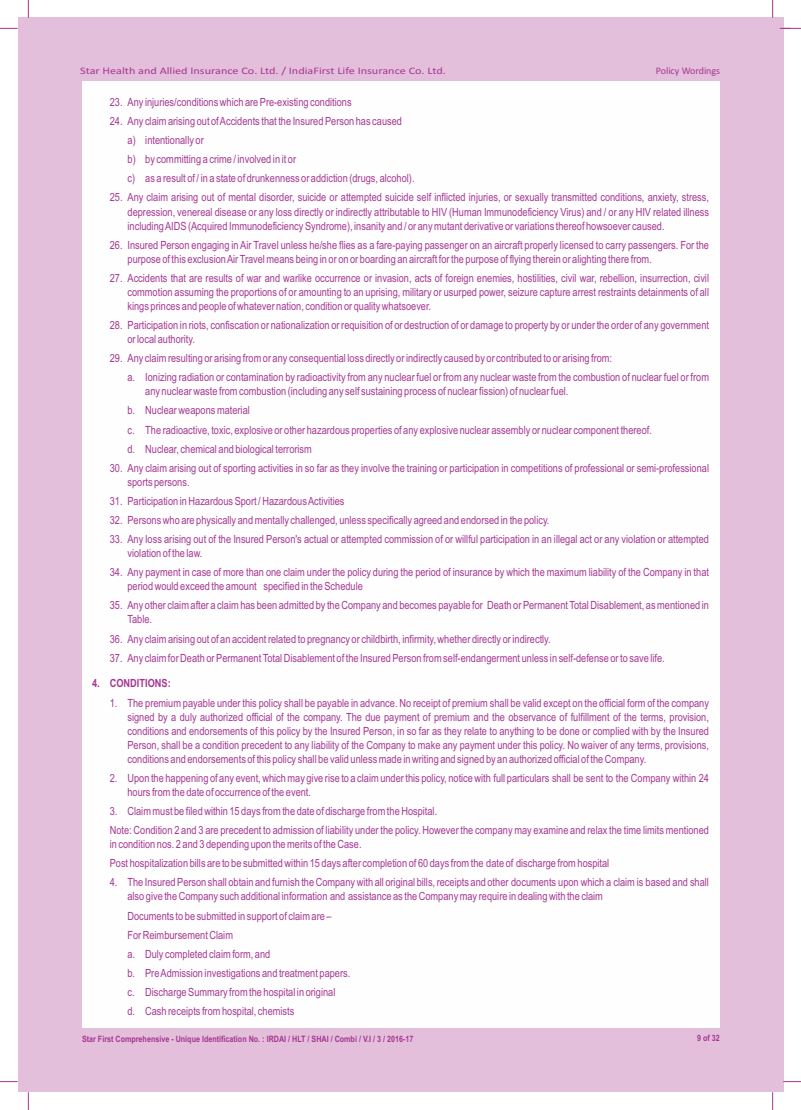
<style>
.page{position:relative;width:801px;height:1110px;background:#fff}
.page>*{position:absolute;margin:0;border:0;box-sizing:border-box;transform-origin:0 0}
.t1{font:11.25px/14px "Arial Narrow";color:#a53692}
.t2{font:700 11.25px "Arial Narrow";color:#a53692}
.t3{font:10px "Calibri";color:#a53692;scale:1.22 1}
.t4{font:10px "Calibri";color:#a53692}
.t5{font:700 8.75px "Arial Narrow";color:#a53692}
</style>
<div class="page">
<div style="left:18px;top:18px;width:765px;height:1073px;background:#e4bfdc"></div>
<div style="left:81px;top:81px;width:638px;height:947px;background:#fefefe"></div>
<svg style="left:0;top:28px;width:18px;height:1px"></svg>
<svg style="left:780px;top:28px;width:21px;height:1px"></svg>
<svg style="left:28px;top:0;width:1px;height:18px"></svg>
<svg style="left:772px;top:0;width:1px;height:18px"></svg>
<svg style="left:28px;top:1091px;width:1px;height:18px"></svg>
<svg style="left:772px;top:1091px;width:1px;height:18px"></svg>
<p class="t3" style="left:80px;top:67px;width:301px">Star Health and Allied Insurance Co. Ltd. / IndiaFirst Life Insurance Co. Ltd.</p>
<p class="t4" style="left:656px;top:66px;width:66px">Policy Wordings</p>
<p class="t1" style="left:110px;top:96px;width:243px">23. Any injuries/conditions which are Pre-existing conditions</p>
<p class="t1" style="left:128px;top:112px;width:288px;line-height:19.1px;text-indent:-18px">24. Any claim arising out of Accidents that the Insured Person has caused<br>a) intentionally or<br>b) by committing a crime / involved in it or<br>c) as a result of / in a state of drunkenness or addiction (drugs, alcohol).</p>
<p class="t1" style="left:128px;top:191px;width:583px;text-align:justify;text-indent:-18px">25. Any claim arising out of mental disorder, suicide or attempted suicide self inflicted injuries, or sexually transmitted conditions, anxiety, stress, depression, venereal disease or any loss directly or indirectly attributable to HIV (Human Immunodeficiency Virus) and / or any HIV related illness including AIDS (Acquired Immunodeficiency Syndrome), insanity and / or any mutant derivative or variations thereof howsoever caused.</p>
<p class="t1" style="left:128px;top:239px;width:583px;text-indent:-18px">26. Insured Person engaging in Air Travel unless he/she flies as a fare-paying passenger on an aircraft properly licensed to carry passengers. For the purpose of this exclusion Air Travel means being in or on or boarding an aircraft for the purpose of flying therein or alighting there from.</p>
<p class="t1" style="left:128px;top:272px;width:583px;text-align:justify;text-indent:-18px">27. Accidents that are results of war and warlike occurrence or invasion, acts of foreign enemies, hostilities, civil war, rebellion, insurrection, civil commotion assuming the proportions of or amounting to an uprising, military or usurped power, seizure capture arrest restraints detainments of all kings princes and people of whatever nation, condition or quality whatsoever.</p>
<p class="t1" style="left:127px;top:319px;width:583px;text-indent:-18px">28. Participation in riots, confiscation or nationalization or requisition of or destruction of or damage to property by or under the order of any government or local authority.</p>
<p class="t1" style="left:127px;top:349px;width:583px;line-height:19.1px;text-indent:-18px">29. Any claim resulting or arising from or any consequential loss directly or indirectly caused by or contributed to or arising from:<br>a. Ionizing radiation or contamination by radioactivity from any nuclear fuel or from any nuclear waste from the combustion of nuclear fuel or from</p>
<p class="t1" style="left:127px;top:382px;width:526px;line-height:19.1px;text-indent:18px">any nuclear waste from combustion (including any self sustaining process of nuclear fission) of nuclear fuel.<br>b. Nuclear weapons material<br>c. The radioactive, toxic, explosive or other hazardous properties of any explosive nuclear assembly or nuclear component thereof. d. Nuclear, chemical and biological terrorism</p>
<p class="t1" style="left:127px;top:461px;width:583px;text-indent:-18px">30. Any claim arising out of sporting activities in so far as they involve the training or participation in competitions of professional or semi-professional sports persons.</p>
<p class="t1" style="left:110px;top:495px;width:236px">31. Participation in Hazardous Sport / Hazardous Activities</p>
<p class="t1" style="left:110px;top:514px;width:441px">32. Persons who are physically and mentally challenged, unless specifically agreed and endorsed in the policy.</p>
<p class="t1" style="left:127px;top:533px;width:583px;text-indent:-18px">33. Any loss arising out of the Insured Person's actual or attempted commission of or willful participation in an illegal act or any violation or attempted violation of the law.</p>
<p class="t1" style="left:127px;top:566px;width:583px;text-indent:-18px">34. Any payment in case of more than one claim under the policy during the period of insurance by which the maximum liability of the Company in that period would exceed the amount specified in the Schedule</p>
<p class="t1" style="left:127px;top:599px;width:583px;text-indent:-18px">35. Any other claim after a claim has been admitted by the Company and becomes payable for Death or Permanent Total Disablement, as mentioned in<br>Table.</p>
<p class="t1" style="left:110px;top:632px;width:442px">36. Any claim arising out of an accident related to pregnancy or childbirth, infirmity, whether directly or indirectly.</p>
<p class="t1" style="left:110px;top:651px;width:556px">37. Any claim for Death or Permanent Total Disablement of the Insured Person from self-endangerment unless in self-defense or to save life.</p>
<p class="t2" style="left:92px;top:679px;width:80px">4. CONDITIONS:</p>
<p class="t1" style="left:127px;top:696px;width:583px;text-align:justify;text-indent:-18px">1. The premium payable under this policy shall be payable in advance. No receipt of premium shall be valid except on the official form of the company signed by a duly authorized official of the company. The due payment of premium and the observance of fulfillment of the terms, provision, conditions and endorsements of this policy by the Insured Person, in so far as they relate to anything to be done or complied with by the Insured Person, shall be a condition precedent to any liability of the Company to make any payment under this policy. No waiver of any terms, provisions, conditions and endorsements of this policy shall be valid unless made in writing and signed by an authorized official of the Company.</p>
<p class="t1" style="left:127px;top:771px;width:583px;text-indent:-18px">2. Upon the happening of any event, which may give rise to a claim under this policy, notice with full particulars shall be sent to the Company within 24 hours from the date of occurrence of the event.</p>
<p class="t1" style="left:110px;top:802px;width:601px;line-height:19.1px">3. Claim must be filed within 15 days from the date of discharge from the Hospital.<br>Note: Condition 2 and 3 are precedent to admission of liability under the policy. However the company may examine and relax the time limits mentioned</p>
<p class="t1" style="left:110px;top:835px;width:501px;line-height:19.1px">in condition nos. 2 and 3 depending upon the merits of the Case.<br>Post hospitalization bills are to be submitted within 15 days after completion of 60 days from the date of discharge from hospital</p>
<p class="t1" style="left:127px;top:876px;width:583px;text-indent:-18px">4. The Insured Person shall obtain and furnish the Company with all original bills, receipts and other documents upon which a claim is based and shall also give the Company such additional information and assistance as the Company may require in dealing with the claim</p>
<p class="t1" style="left:127px;top:906px;width:224px;line-height:19.1px">Documents to be submitted in support of claim are –<br>For Reimbursement Claim<br>a. Duly completed claim form, and<br>b. Pre Admission investigations and treatment papers. c. Discharge Summary from the hospital in original<br>d. Cash receipts from hospital, chemists</p>
<p class="t5" style="left:82px;top:1034px;width:333px">Star First Comprehensive - Unique Identification No. : IRDAI / HLT / SHAI / Combi / V.I / 3 / 2016-17</p>
<p class="t5" style="left:697px;top:1034px;width:24px">9 of 32</p>
</div>
